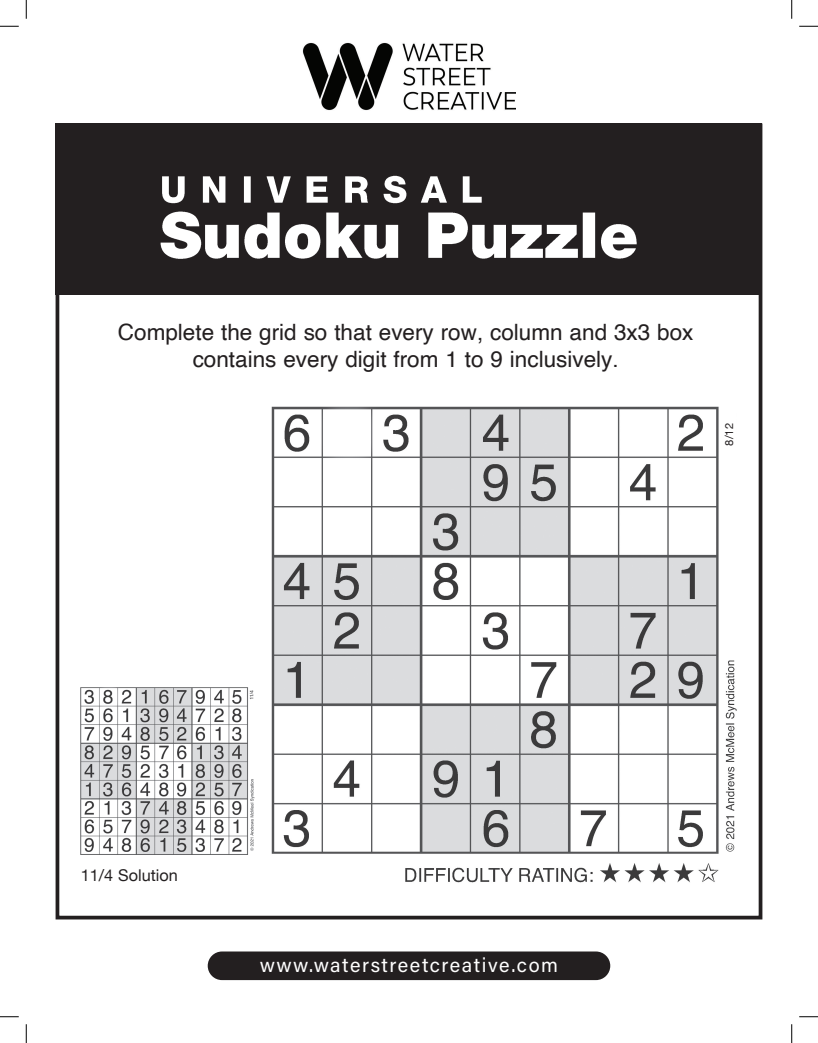
<style>
.page{position:relative;width:818px;height:1043px;background:#fff}
.page>*{position:absolute;margin:0;border:0;box-sizing:border-box;transform-origin:0 0}
.t1{font:22.5px/27px "Helvetica";color:#231f20;text-align:center}
.t2{font:20px "Acumin Variable Concept";letter-spacing:.075em;color:#fff}
.t3{font:16.25px "Helvetica Neue";color:#231f20}
.t4{font:11.25px "Helvetica Neue";color:#231f20}
</style>
<div class="page">
<div style="left:56px;top:123px;width:706px;height:172px;background:#231f20"></div>
<div style="left:56px;top:123px;width:706px;height:796px;border:4px solid #231f20"></div>
<img style="left:80px;top:687px;width:175px;height:167px">
<img style="left:271px;top:406px;width:466px;height:477px">
<img style="left:160px;top:175px;width:477px;height:84px">
<div style="left:722px;top:394px;width:13px;height:51px;background:#fff"></div>
<img style="left:303px;top:43px;width:212px;height:68px">
<div style="left:208px;top:951px;width:402px;height:29px;background:#231f20;border-radius:14px"></div>
<svg style="left:0;top:25px;width:19px;height:2px"></svg>
<svg style="left:799px;top:25px;width:19px;height:2px"></svg>
<svg style="left:0;top:1016px;width:19px;height:1px"></svg>
<svg style="left:799px;top:1016px;width:19px;height:1px"></svg>
<svg style="left:25px;top:0;width:2px;height:19px"></svg>
<svg style="left:25px;top:1024px;width:2px;height:18px"></svg>
<svg style="left:791px;top:0;width:1px;height:19px"></svg>
<svg style="left:791px;top:1024px;width:1px;height:18px"></svg>
<p class="t1" style="left:118px;top:319px;width:577px">Complete the grid so that every row, column and 3x3 box contains every digit from 1 to 9 inclusively.</p>
<p class="t4" style="left:721px;top:445px;width:24px;rotate:-90deg">8/12</p>
<p class="t3" style="left:81px;top:863px;width:99px">11/4 Solution</p>
<p class="t2" style="left:260px;top:950px;width:300px">www.waterstreetcreative.com</p>
</div>
